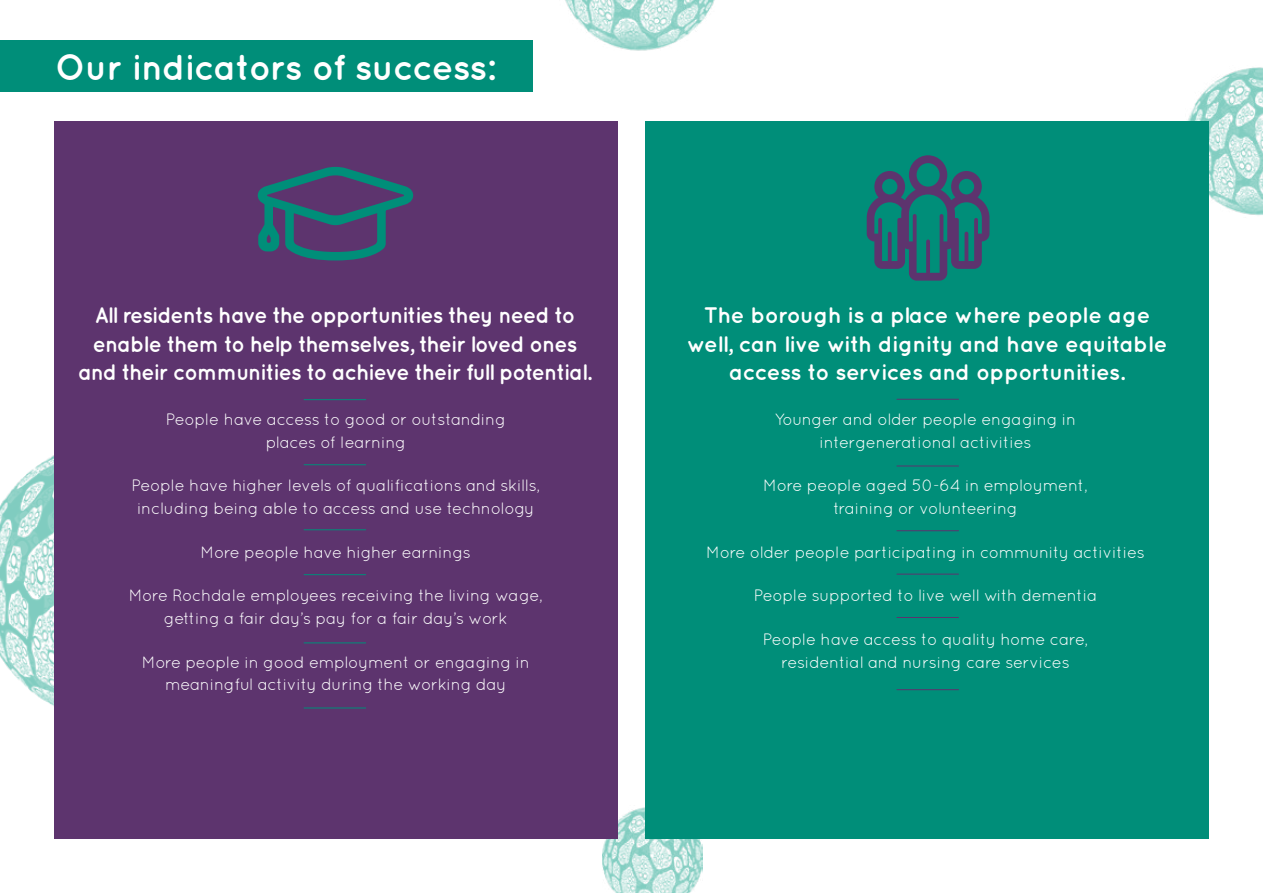
<style>
.page{position:relative;width:1263px;height:893px;background:#fff}
.page>*{position:absolute;margin:0;border:0;box-sizing:border-box;transform-origin:0 0}
.t1{font:700 36px "Quicksand";letter-spacing:-.02em;color:#fff}
.t2{font:700 22.5px/28.5px "Quicksand";letter-spacing:-.04em;color:#fff;text-align:center;scale:.96 1}
.t3{font:700 22.5px/28.5px "Quicksand";letter-spacing:-.02em;color:#fff;text-align:center}
.t4{font:16.5px/22.5px "Quicksand";letter-spacing:-.02em;color:#fff;text-align:center}
</style>
<div class="page">
<img style="left:1187px;top:67px;width:76px;height:149px">
<img style="left:602px;top:807px;width:101px;height:86px">
<img style="left:0;top:455px;width:54px;height:251px">
<div style="left:54px;top:121px;width:564px;height:718px;background:#5d346e"></div>
<div style="left:0;top:41px;width:533px;height:51px;background:#008e79"></div>
<div style="left:645px;top:121px;width:564px;height:718px;background:#008e79"></div>
<svg style="left:257px;top:166px;width:157px;height:95px"></svg>
<svg style="left:867px;top:155px;width:122px;height:126px"></svg>
<img style="left:565px;top:0;width:150px;height:51px">
<hr style="left:897px;top:399px;width:61px;height:1px;background:#5d346e">
<hr style="left:897px;top:466px;width:61px;height:1px;background:#5d346e">
<hr style="left:897px;top:530px;width:61px;height:1px;background:#5d346e">
<hr style="left:897px;top:574px;width:61px;height:1px;background:#5d346e">
<hr style="left:897px;top:617px;width:61px;height:1px;background:#5d346e">
<hr style="left:897px;top:689px;width:61px;height:1px;background:#5d346e">
<hr style="left:304px;top:399px;width:62px;height:1px;background:#008e79">
<hr style="left:304px;top:464px;width:62px;height:1px;background:#008e79">
<hr style="left:304px;top:529px;width:62px;height:1px;background:#008e79">
<hr style="left:304px;top:574px;width:62px;height:1px;background:#008e79">
<hr style="left:304px;top:642px;width:62px;height:1px;background:#008e79">
<hr style="left:304px;top:708px;width:62px;height:1px;background:#008e79">
<h1 class="t1" style="left:55px;top:46px;width:441px">Our indicators of success:</h1>
<h2 class="t2" style="left:79px;top:300px;width:536px">All residents have the opportunities they need to enable them to help themselves, their loved ones and their communities to achieve their full potential.</h2>
<h2 class="t3" style="left:687px;top:300px;width:482px">The borough is a place where people age well, can live with dignity and have equitable access to services and opportunities.</h2>
<p class="t4" style="left:775px;top:408px;width:303px">Younger and older people engaging in intergenerational activities</p>
<p class="t4" style="left:763px;top:474px;width:326px">More people aged 50-64 in employment, training or volunteering</p>
<p class="t4" style="left:706px;top:540px;width:440px">More older people participating in community activities</p>
<p class="t4" style="left:754px;top:584px;width:345px">People supported to live well with dementia</p>
<p class="t4" style="left:763px;top:628px;width:327px">People have access to quality home care, residential and nursing care services</p>
<p class="t4" style="left:166px;top:408px;width:342px">People have access to good or outstanding places of learning</p>
<p class="t4" style="left:131px;top:474px;width:410px">People have higher levels of qualifications and skills, including being able to access and use technology</p>
<p class="t4" style="left:201px;top:540px;width:272px">More people have higher earnings</p>
<p class="t4" style="left:129px;top:584px;width:416px">More Rochdale employees receiving the living wage, getting a fair day’s pay for a fair day’s work</p>
<p class="t4" style="left:142px;top:650px;width:390px">More people in good employment or engaging in meaningful activity during the working day</p>
</div>
